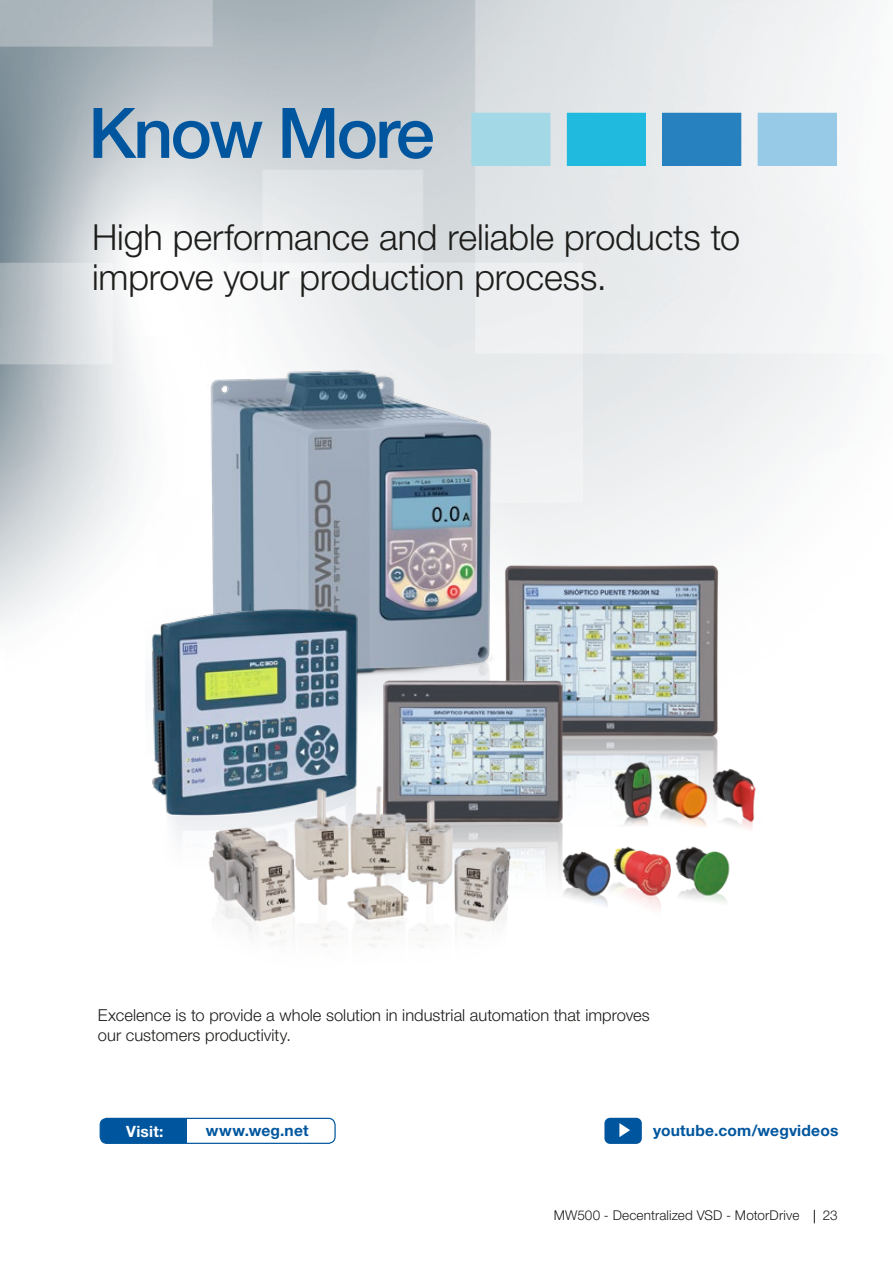
<style>
.page{position:relative;width:893px;height:1263px;background:#fff}
.page>*{position:absolute;margin:0;border:0;box-sizing:border-box;transform-origin:0 0}
.t1{font:500 69.9px "Helvetica Neue LT Pro";letter-spacing:-.04em;color:#00569e}
.t2{font:300 36px/40.2px "Helvetica Neue LT Pro";letter-spacing:-.005em;color:#1d1d1b}
.t3{font:300 16.5px/19.8px "Helvetica Neue LT Pro";color:#1d1d1b}
.t4{font:700 15.6px "Helvetica Neue LT Pro";letter-spacing:.01em;color:#00569e}
.t5{font:700 15.6px "Helvetica Neue LT Pro";letter-spacing:.015em;color:#fff}
.t6{font:300 13.5px "Helvetica Neue LT Pro";letter-spacing:.01em;color:#1d1d1b}
</style>
<div class="page">
<svg style="left:814px;top:1210px;width:1px;height:13px"></svg>
<img style="left:0;top:0;width:863px;height:626px">
<div style="left:100px;top:1118px;width:235px;height:25px;background:#00569e;border-radius:7px"></div>
<div style="left:187px;top:1118px;width:148px;height:25px;background:#fff"></div>
<div style="left:100px;top:1118px;width:236px;height:26px;border:1px solid #00569e;border-radius:7px"></div>
<svg style="left:604px;top:1118px;width:38px;height:26px"></svg>
<div style="left:472px;top:113px;width:78px;height:52px;background:#a3d8e7"></div>
<div style="left:567px;top:113px;width:78px;height:52px;background:#20badf"></div>
<div style="left:663px;top:113px;width:78px;height:52px;background:#2881bf"></div>
<div style="left:758px;top:113px;width:78px;height:52px;background:#96cae6"></div>
<img style="left:146px;top:363px;width:397px;height:344px">
<img style="left:493px;top:555px;width:239px;height:229px">
<img style="left:371px;top:671px;width:206px;height:210px">
<img style="left:148px;top:607px;width:214px;height:231px">
<img style="left:201px;top:771px;width:321px;height:176px">
<img style="left:608px;top:759px;width:148px;height:71px">
<img style="left:560px;top:841px;width:170px;height:69px">
<h1 class="t1" style="left:88px;top:91px;width:348px">Know More</h1>
<h2 class="t2" style="left:92px;top:216px;width:649px">High performance and reliable products to improve your production process.</h2>
<p class="t3" style="left:98px;top:1005px;width:553px">Excelence is to provide a whole solution in industrial automation that improves our customers productivity.</p>
<p class="t5" style="left:126px;top:1121px;width:39px">Visit:</p>
<p class="t4" style="left:206px;top:1120px;width:104px">www.weg.net</p>
<p class="t4" style="left:653px;top:1120px;width:187px">youtube.com/wegvideos</p>
<p class="t6" style="left:554px;top:1207px;width:247px">MW500 - Decentralized VSD - MotorDrive</p>
<p class="t6" style="left:823px;top:1207px;width:16px">23</p>
</div>
